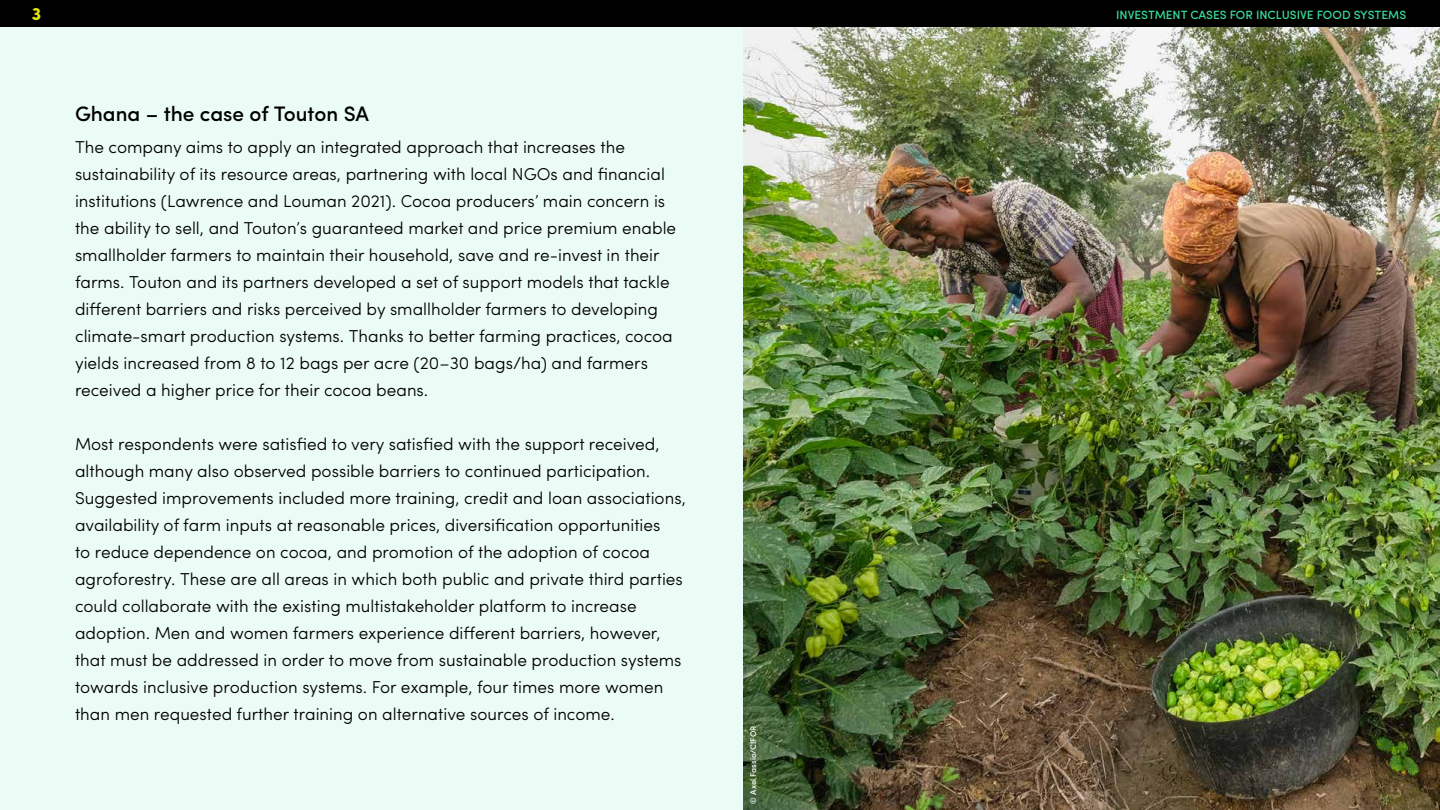
<style>
.page{position:relative;width:1440px;height:810px;background:#fff}
.page>*{position:absolute;margin:0;border:0;box-sizing:border-box;transform-origin:0 0}
.t1{font:500 21px "Sofia Pro";color:#000}
.t2{font:700 18px "Sofia Pro";color:#e3e800}
.t3{font:300 17.25px/27px "Sofia Pro";color:#000}
.t4{font:500 12px "Sofia Pro";color:#38db99}
.t5{font:500 8.25px "Sofia Pro";color:#fff}
</style>
<div class="page">
<img style="left:742px;top:27px;width:698px;height:783px">
<div style="left:0;top:27px;width:742px;height:783px;background:#ebfbf5"></div>
<div style="left:0;top:0;width:1440px;height:27px;background:#000"></div>
<p class="t2" style="left:31px;top:-1px;width:11px">3</p>
<p class="t4" style="left:1116px;top:5px;width:292px">INVESTMENT CASES FOR INCLUSIVE FOOD SYSTEMS</p>
<p class="t1" style="left:75px;top:98px;width:296px">Ghana – the case of Touton SA</p>
<p class="t3" style="left:75px;top:132px;width:603px">The company aims to apply an integrated approach that increases the sustainability of its resource areas, partnering with local NGOs and financial institutions (Lawrence and Louman 2021). Cocoa producers’ main concern is the ability to sell, and Touton’s guaranteed market and price premium enable smallholder farmers to maintain their household, save and re-invest in their farms. Touton and its partners developed a set of support models that tackle different barriers and risks perceived by smallholder farmers to developing climate-smart production systems. Thanks to better farming practices, cocoa yields increased from 8 to 12 bags per acre (20–30 bags/ha) and farmers received a higher price for their cocoa beans.</p>
<p class="t3" style="left:75px;top:429px;width:612px">Most respondents were satisfied to very satisfied with the support received, although many also observed possible barriers to continued participation.<br>Suggested improvements included more training, credit and loan associations, availability of farm inputs at reasonable prices, diversification opportunities<br>to reduce dependence on cocoa, and promotion of the adoption of cocoa agroforestry. These are all areas in which both public and private third parties could collaborate with the existing multistakeholder platform to increase adoption. Men and women farmers experience different barriers, however, that must be addressed in order to move from sustainable production systems towards inclusive production systems. For example, four times more women than men requested further training on alternative sources of income.</p>
<p class="t5" style="left:747px;top:804px;width:79px;rotate:-90deg">© Axel Fassio/CIFOR</p>
</div>
